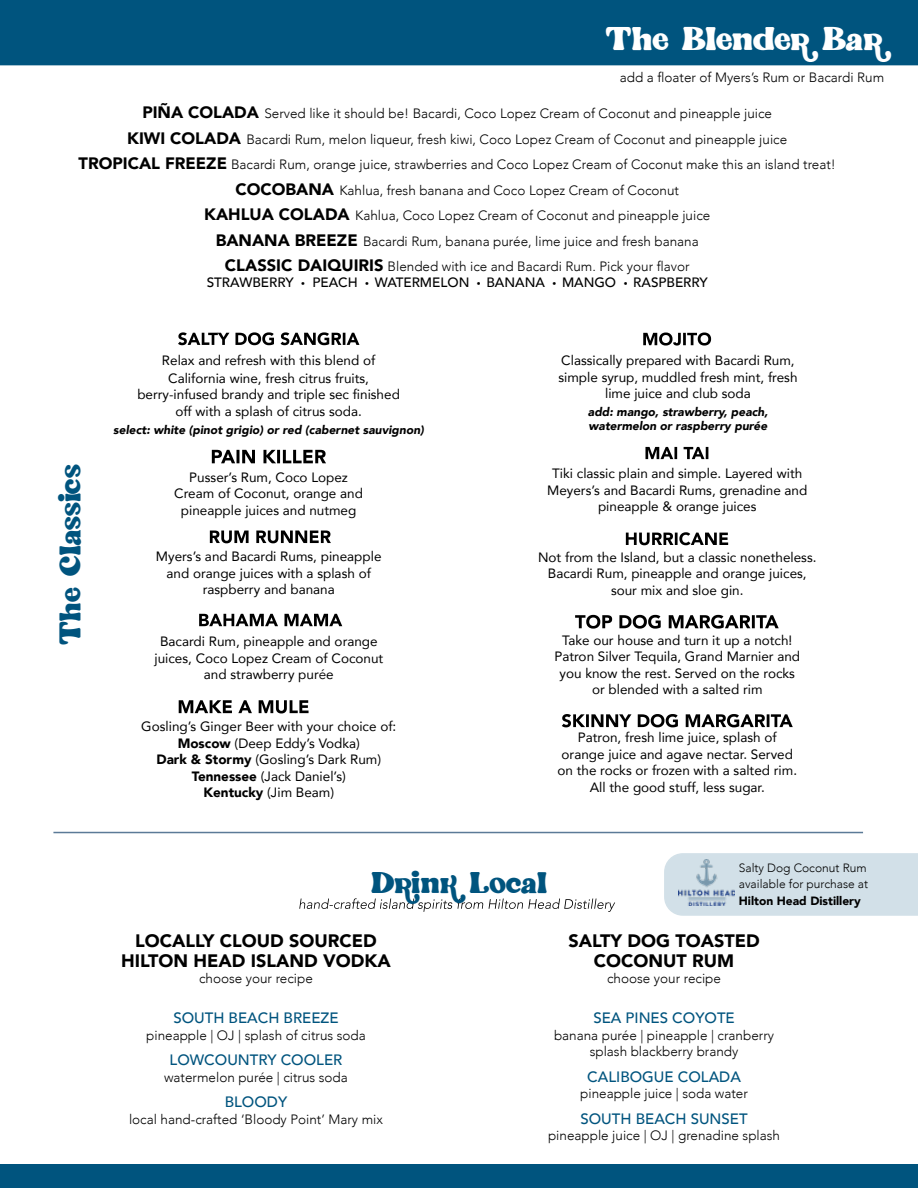
<style>
.page{position:relative;width:918px;height:1188px;background:#fff}
.page>*{position:absolute;margin:0;border:0;box-sizing:border-box;transform-origin:0 0}
.t1{font:33px "Antique Wonders";letter-spacing:-.01em;color:#fff}
.t2{font:30px "Antique Wonders";letter-spacing:-.005em;color:#00547e}
.t3{font:900 18px/19.5px "Avenir";color:#000;text-align:center}
.t4{font:500 15px "Avenir";color:#00547e}
.t5{font:13.5px/16.5px "Avenir";color:#000;text-align:center}
.t6{font:300 13.5px/25.5px "Avenir";color:#000;text-align:center}
.t7{font:500 13.5px "Avenir";color:#000}
.t8{font:italic 900 12px/13.5px "Avenir";color:#000}
.t9{font:300 12px/16.5px "Avenir";color:#000}
.t10{font:900 12px "Avenir";color:#000}
.s1{font-weight:900;font-size:16.5px}
.s2{font-family:"Myriad Pro";font-weight:400}
.s3{font-style:inherit}
.s4{font-weight:900}
</style>
<div class="page">
<div style="left:664px;top:853px;width:254px;height:63px;background:#d2e0e8"></div>
<div style="left:1px;top:1164px;width:917px;height:24px;background:#00547e"></div>
<div style="left:0;top:0;width:918px;height:65px;background:#00547e"></div>
<hr style="left:53px;top:832px;width:810px;height:1px;background:#5b7a97">
<svg style="left:199px;top:614px;width:143px;height:12px"></svg>
<svg style="left:626px;top:532px;width:102px;height:13px"></svg>
<svg style="left:643px;top:333px;width:68px;height:13px"></svg>
<svg style="left:562px;top:714px;width:231px;height:13px"></svg>
<svg style="left:645px;top:447px;width:63px;height:12px"></svg>
<svg style="left:210px;top:531px;width:121px;height:12px"></svg>
<svg style="left:212px;top:450px;width:114px;height:13px"></svg>
<svg style="left:575px;top:615px;width:204px;height:14px"></svg>
<svg style="left:179px;top:700px;width:130px;height:13px"></svg>
<svg style="left:178px;top:332px;width:181px;height:13px"></svg>
<svg style="left:299px;top:898px;width:316px;height:14px"></svg>
<img style="left:679px;top:860px;width:56px;height:46px">
<h1 class="t1" style="left:606px;top:20px;width:278px">The Blender Bar</h1>
<p class="t6" style="left:620px;top:65px;width:266px">add a floater of Myers’s Rum or Bacardi Rum</p>
<p class="t6" style="left:79px;top:101px;width:759px"><span class="s1">PIÑA COLADA</span> Served like it should be! Bacardi, Coco Lopez Cream of Coconut and pineapple juice<br><span class="s1">KIWI COLADA</span> Bacardi Rum, melon liqueur, fresh kiwi, Coco Lopez Cream of Coconut and pineapple juice<br><span class="s1">TROPICAL FREEZE</span> Bacardi Rum, orange juice, strawberries and Coco Lopez Cream of Coconut make this an island treat!<br><span class="s1">COCOBANA</span> Kahlua, fresh banana and Coco Lopez Cream of Coconut<br><span class="s1">KAHLUA COLADA</span> Kahlua, Coco Lopez Cream of Coconut and pineapple juice<br><span class="s1">BANANA BREEZE</span> Bacardi Rum, banana purée, lime juice and fresh banana<br><span class="s1">CLASSIC DAIQUIRIS</span> Blended with ice and Bacardi Rum. Pick your flavor</p>
<p class="t7" style="left:207px;top:274px;width:503px">STRAWBERRY <span class="s2">•</span> PEACH <span class="s2">•</span> WATERMELON <span class="s2">•</span> BANANA <span class="s2">•</span> MANGO <span class="s2">•</span> RASPBERRY</p>
<h2 class="t2" style="left:53px;top:645px;width:183px;rotate:-90deg">The Classics</h2>
<p class="t5" style="left:162px;top:352px;width:215px;line-height:18px">Relax and refresh with this blend of<br>California wine, fresh citrus fruits,</p>
<p class="t5" style="left:137px;top:387px;width:264px">berry-infused brandy and triple sec finished off with a splash of citrus soda.</p>
<p class="t8" style="left:113px;top:423px;width:312px">select: white (pinot grigio) or red (cabernet sauvignon)</p>
<p class="t5" style="left:174px;top:469px;width:190px">Pusser’s Rum, Coco Lopez<br>Cream of Coconut, orange and pineapple juices and nutmeg</p>
<p class="t5" style="left:156px;top:549px;width:227px">Myers’s and Bacardi Rums, pineapple and orange juices with a splash of raspberry and banana</p>
<p class="t5" style="left:154px;top:634px;width:230px">Bacardi Rum, pineapple and orange juices, Coco Lopez Cream of Coconut and strawberry pur<span class="s3">é</span>e</p>
<p class="t5" style="left:141px;top:719px;width:257px">Gosling’s Ginger Beer with your choice of:<br><span class="s4">Moscow</span> (Deep Eddy’s Vodka)<br><span class="s4">Dark &amp; Stormy</span> (Gosling’s Dark Rum)<br><span class="s4">Tennessee</span> (Jack Daniel’s)<br><span class="s4">Kentucky</span> (Jim Beam)</p>
<p class="t5" style="left:558px;top:352px;width:241px">Classically prepared with Bacardi Rum, simple syrup, muddled fresh mint, fresh lime juice and club soda</p>
<p class="t8" style="left:588px;top:405px;width:182px">add: mango, strawberry, peach, watermelon or raspberry purée</p>
<p class="t5" style="left:547px;top:466px;width:262px">Tiki classic plain and simple. Layered with<br>Meyers’s and Bacardi Rums, grenadine and pineapple &amp; orange juices</p>
<p class="t5" style="left:538px;top:549px;width:280px">Not from the Island, but a classic nonetheless.<br>Bacardi Rum, pineapple and orange juices, sour mix and sloe gin.</p>
<p class="t5" style="left:554px;top:632px;width:247px">Take our house and turn it up a notch!<br>Patron Silver Tequila, Grand Marnier and you know the rest. Served on the rocks or blended with a salted rim</p>
<p class="t5" style="left:557px;top:730px;width:241px">Patron, fresh lime juice, splash of orange juice and agave nectar. Served on the rocks or frozen with a salted rim.<br>All the good stuff, less sugar.</p>
<h2 class="t2" style="left:371px;top:866px;width:178px">Drink Local</h2>
<p class="t9" style="left:739px;top:860px;width:131px">Salty Dog Coconut Rum available for purchase at</p>
<p class="t10" style="left:739px;top:893px;width:124px">Hilton Head Distillery</p>
<h3 class="t3" style="left:121px;top:932px;width:271px">LOCALLY CLOUD SOURCED<br>HILTON HEAD ISLAND VODKA</h3>
<p class="t6" style="left:199px;top:966px;width:115px">choose your recipe</p>
<p class="t4" style="left:173px;top:1008px;width:167px">SOUTH BEACH BREEZE</p>
<p class="t6" style="left:146px;top:1023px;width:221px">pineapple | OJ | splash of citrus soda</p>
<p class="t4" style="left:170px;top:1050px;width:174px">LOWCOUNTRY COOLER</p>
<p class="t6" style="left:164px;top:1065px;width:185px">watermelon purée | citrus soda</p>
<p class="t4" style="left:225px;top:1092px;width:64px">BLOODY</p>
<p class="t6" style="left:129px;top:1107px;width:255px">local hand-crafted ‘Bloody Point’ Mary mix</p>
<h3 class="t3" style="left:568px;top:932px;width:193px">SALTY DOG TOASTED<br>COCONUT RUM</h3>
<p class="t6" style="left:607px;top:966px;width:115px">choose your recipe</p>
<p class="t4" style="left:593px;top:1008px;width:143px">SEA PINES COYOTE</p>
<p class="t6" style="left:554px;top:1027px;width:222px;line-height:16.5px">banana purée | pineapple | cranberry splash blackberry brandy</p>
<p class="t4" style="left:587px;top:1067px;width:155px">CALIBOGUE COLADA</p>
<p class="t6" style="left:580px;top:1081px;width:169px">pineapple juice | soda water</p>
<p class="t4" style="left:580px;top:1109px;width:169px">SOUTH BEACH SUNSET</p>
<p class="t6" style="left:548px;top:1123px;width:234px">pineapple juice | OJ | grenadine splash</p>
</div>
